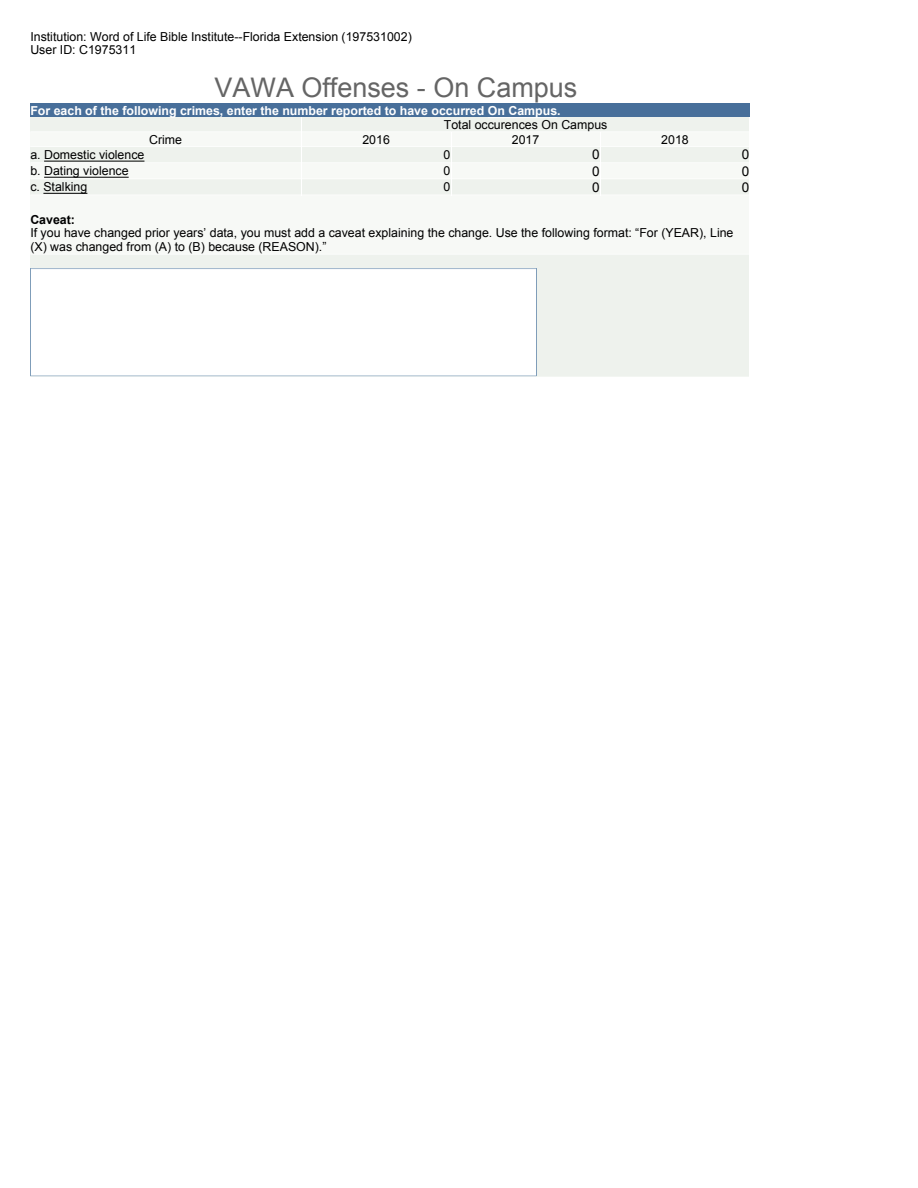
<style>
.page{position:relative;width:918px;height:1188px;background:#fff}
.page>*{position:absolute;margin:0;border:0;box-sizing:border-box;transform-origin:0 0}
.t1{font:27px "Arial";color:#656565}
.t2{font:13.5px "Arial";color:#000}
.t3{font:12.3px/13.8px "Arial";color:#000}
.t4{font:700 12.3px "Arial";color:#fff}
.t5{font:700 12.3px "Arial";color:#000}
</style>
<div class="page">
<div style="left:30px;top:104px;width:720px;height:13px;background:#486f9a"></div>
<div style="left:30px;top:195px;width:720px;height:59px;background:#f7f9f6"></div>
<div style="left:30px;top:255px;width:720px;height:122px;background:#eef2ed"></div>
<svg style="left:30px;top:117px;width:719px;height:78px"></svg>
<div style="left:30px;top:268px;width:507px;height:108px;background:#fff"></div>
<hr style="left:30px;top:268px;width:1px;height:108px;background:#7f9db9">
<hr style="left:536px;top:268px;width:1px;height:108px;background:#7f9db9">
<svg style="left:31px;top:268px;width:505px;height:1px"></svg>
<svg style="left:30px;top:376px;width:720px;height:1px"></svg>
<p class="t3" style="left:30px;top:31px;width:383px">Institution: Word of Life Bible Institute--Florida Extension (197531002)<br>User ID: C1975311</p>
<h1 class="t1" style="left:215px;top:78px;width:364px">VAWA Offenses - On Campus</h1>
<p class="t4" style="left:30px;top:106px;width:532px">For each of the following crimes, enter the number reported to have occurred On Campus.</p>
<p class="t3" style="left:444px;top:119px;width:165px">Total occurences On Campus</p>
<p class="t3" style="left:149px;top:134px;width:34px">Crime</p>
<p class="t3" style="left:362px;top:134px;width:29px">2016</p>
<p class="t3" style="left:512px;top:134px;width:29px">2017</p>
<p class="t3" style="left:661px;top:134px;width:29px">2018</p>
<p class="t3" style="left:30px;top:148px;width:116px">a. Domestic violence</p>
<p class="t3" style="left:443px;top:148px;width:8px">0</p>
<p class="t2" style="left:592px;top:150px;width:9px">0</p>
<p class="t2" style="left:742px;top:150px;width:9px">0</p>
<p class="t3" style="left:30px;top:165px;width:100px">b. Dating violence</p>
<p class="t3" style="left:443px;top:165px;width:8px">0</p>
<p class="t2" style="left:592px;top:166px;width:9px">0</p>
<p class="t2" style="left:742px;top:166px;width:9px">0</p>
<p class="t3" style="left:30px;top:181px;width:59px">c. Stalking</p>
<p class="t3" style="left:443px;top:181px;width:8px">0</p>
<p class="t2" style="left:592px;top:182px;width:9px">0</p>
<p class="t2" style="left:742px;top:182px;width:9px">0</p>
<p class="t5" style="left:30px;top:215px;width:46px">Caveat:</p>
<p class="t3" style="left:30px;top:227px;width:705px">If you have changed prior years’ data, you must add a caveat explaining the change. Use the following format: “For (YEAR), Line (X) was changed from (A) to (B) because (REASON).”</p>
</div>
